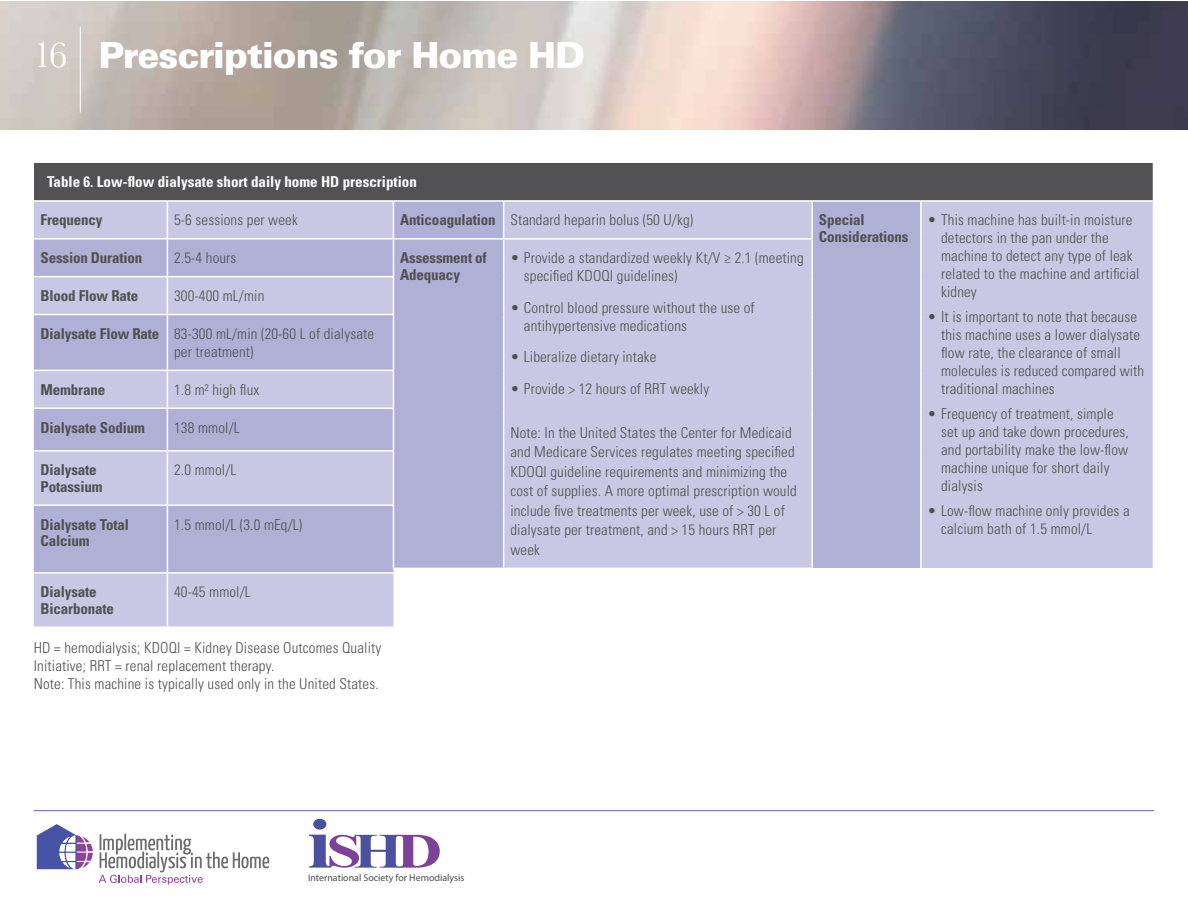
<style>
.page{position:relative;width:1188px;height:918px;background:#fff}
.page>*{position:absolute;margin:0;border:0;box-sizing:border-box;transform-origin:0 0}
.t1{font:900 36px "Univers LT Std";letter-spacing:-.03em;color:#fff}
.t2{font:300 condensed 15px/18px "Univers LT Std";letter-spacing:.01em;color:#505050}
.t3{font:700 condensed 15px/16.5px "Univers LT Std";letter-spacing:-.01em;color:#505050}
.t4{font:700 condensed 15px "Univers LT Std";color:#fff}
.t5{font:9.9px "Myriad Pro";color:#4d5051}
.s1{font-family:"Baskerville";font-weight:400;font-size:37.5px}
.s2{font-weight:700}
</style>
<div class="page">
<img style="left:0;top:1px;width:1188px;height:129px">
<hr style="left:80px;top:27px;width:1px;height:85px;background:#fff">
<hr style="left:34px;top:810px;width:1120px;height:1px;background:#5d69b2">
<div style="left:34px;top:163px;width:1120px;height:38px;background:#525254"></div>
<svg style="left:34px;top:202px;width:1119px;height:425px;fill:#c8c8e4"></svg>
<svg style="left:34px;top:202px;width:886px;height:371px;background:#bdbdde"></svg>
<hr style="left:1153px;top:163px;width:1px;height:37px;background:#fff">
<hr style="left:34px;top:200px;width:133px;height:2px;background:#fff">
<hr style="left:167px;top:200px;width:226px;height:2px;background:#fff">
<hr style="left:167px;top:202px;width:1px;height:36px;background:#fff">
<hr style="left:393px;top:200px;width:111px;height:2px;background:#fff">
<hr style="left:393px;top:202px;width:1px;height:36px;background:#fff">
<hr style="left:504px;top:200px;width:308px;height:2px;background:#fff">
<hr style="left:812px;top:200px;width:109px;height:2px;background:#fff">
<hr style="left:921px;top:200px;width:233px;height:2px;background:#fff">
<hr style="left:34px;top:238px;width:133px;height:2px;background:#fff">
<hr style="left:167px;top:238px;width:226px;height:2px;background:#fff">
<hr style="left:167px;top:240px;width:1px;height:36px;background:#fff">
<hr style="left:393px;top:238px;width:111px;height:2px;background:#fff">
<hr style="left:393px;top:240px;width:1px;height:36px;background:#fff">
<hr style="left:504px;top:238px;width:309px;height:2px;background:#fff">
<hr style="left:34px;top:276px;width:133px;height:1px;background:#fff">
<hr style="left:167px;top:276px;width:227px;height:1px;background:#fff">
<hr style="left:167px;top:277px;width:1px;height:37px;background:#fff">
<hr style="left:393px;top:277px;width:1px;height:37px;background:#fff">
<hr style="left:34px;top:314px;width:133px;height:1px;background:#fff">
<hr style="left:167px;top:314px;width:227px;height:1px;background:#fff">
<hr style="left:167px;top:315px;width:1px;height:55px;background:#fff">
<hr style="left:393px;top:315px;width:1px;height:55px;background:#fff">
<hr style="left:34px;top:370px;width:133px;height:1px;background:#fff">
<hr style="left:167px;top:370px;width:227px;height:1px;background:#fff">
<hr style="left:167px;top:371px;width:1px;height:36px;background:#fff">
<hr style="left:393px;top:371px;width:1px;height:36px;background:#fff">
<hr style="left:34px;top:407px;width:133px;height:2px;background:#fff">
<hr style="left:167px;top:407px;width:227px;height:2px;background:#fff">
<hr style="left:167px;top:409px;width:1px;height:41px;background:#fff">
<hr style="left:393px;top:409px;width:1px;height:41px;background:#fff">
<hr style="left:34px;top:450px;width:133px;height:2px;background:#fff">
<hr style="left:167px;top:450px;width:227px;height:2px;background:#fff">
<hr style="left:167px;top:452px;width:1px;height:52px;background:#fff">
<hr style="left:393px;top:452px;width:1px;height:52px;background:#fff">
<hr style="left:34px;top:504px;width:133px;height:2px;background:#fff">
<hr style="left:167px;top:504px;width:227px;height:2px;background:#fff">
<hr style="left:167px;top:506px;width:1px;height:62px;background:#fff">
<hr style="left:393px;top:506px;width:1px;height:62px;background:#fff">
<hr style="left:811px;top:202px;width:2px;height:36px;background:#fff">
<hr style="left:503px;top:202px;width:1px;height:36px;background:#fff">
<hr style="left:920px;top:202px;width:2px;height:37px;background:#fff">
<hr style="left:920px;top:239px;width:2px;height:38px;background:#fff">
<hr style="left:920px;top:277px;width:2px;height:38px;background:#fff">
<hr style="left:920px;top:315px;width:2px;height:55px;background:#fff">
<hr style="left:920px;top:370px;width:2px;height:38px;background:#fff">
<hr style="left:920px;top:408px;width:2px;height:43px;background:#fff">
<hr style="left:920px;top:451px;width:2px;height:54px;background:#fff">
<hr style="left:920px;top:505px;width:2px;height:63px;background:#fff">
<hr style="left:503px;top:240px;width:1px;height:37px;background:#fff">
<hr style="left:811px;top:240px;width:2px;height:37px;background:#fff">
<hr style="left:503px;top:277px;width:1px;height:38px;background:#fff">
<hr style="left:811px;top:277px;width:2px;height:38px;background:#fff">
<hr style="left:503px;top:315px;width:1px;height:55px;background:#fff">
<hr style="left:811px;top:315px;width:2px;height:55px;background:#fff">
<hr style="left:503px;top:370px;width:1px;height:38px;background:#fff">
<hr style="left:811px;top:370px;width:2px;height:38px;background:#fff">
<hr style="left:503px;top:408px;width:1px;height:43px;background:#fff">
<hr style="left:811px;top:408px;width:2px;height:43px;background:#fff">
<hr style="left:503px;top:451px;width:1px;height:54px;background:#fff">
<hr style="left:811px;top:451px;width:2px;height:54px;background:#fff">
<hr style="left:503px;top:505px;width:1px;height:63px;background:#fff">
<hr style="left:811px;top:505px;width:2px;height:63px;background:#fff">
<hr style="left:503px;top:573px;width:1px;height:54px;background:#fff">
<hr style="left:34px;top:572px;width:133px;height:2px;background:#fff">
<hr style="left:167px;top:572px;width:226px;height:2px;background:#fff">
<hr style="left:167px;top:574px;width:1px;height:53px;background:#fff">
<hr style="left:393px;top:568px;width:111px;height:1px;background:#fff">
<hr style="left:504px;top:568px;width:309px;height:1px;background:#fff">
<div style="left:809px;top:568px;width:357px;height:110px;background:#fff"></div>
<svg style="left:99px;top:834px;width:170px;height:51px"></svg>
<svg style="left:37px;top:824px;width:56px;height:45px"></svg>
<svg style="left:309px;top:819px;width:131px;height:65px"></svg>
<h1 class="t1" style="left:33px;top:32px;width:554px"><span class="s1">16</span> Prescriptions for Home HD</h1>
<p class="t4" style="left:47px;top:173px;width:371px">Table 6. Low-flow dialysate short daily home HD prescription</p>
<p class="t3" style="left:40px;top:212px;width:64px">Frequency</p>
<p class="t2" style="left:174px;top:211px;width:125px">5-6 sessions per week</p>
<p class="t2" style="left:400px;top:211px;width:295px"><span class="s2">Anticoagulation</span> Standard heparin bolus (50 U/kg)</p>
<p class="t3" style="left:819px;top:212px;width:91px">Special<br>Considerations</p>
<p class="t2" style="left:941px;top:211px;width:200px;text-indent:-14px">• This machine has built-in moisture detectors in the pan under the machine to detect any type of leak related to the machine and artificial kidney</p>
<p class="t2" style="left:941px;top:308px;width:205px;text-indent:-14px">• It is important to note that because this machine uses a lower dialysate flow rate, the clearance of small molecules is reduced compared with traditional machines</p>
<p class="t2" style="left:941px;top:405px;width:189px;text-indent:-14px">• Frequency of treatment, simple set up and take down procedures, and portability make the low-flow machine unique for short daily dialysis</p>
<p class="t2" style="left:941px;top:501px;width:190px;text-indent:-14px">• Low-flow machine only provides a calcium bath of 1.5 mmol/L</p>
<p class="t3" style="left:40px;top:250px;width:103px">Session Duration</p>
<p class="t2" style="left:174px;top:249px;width:64px">2.5-4 hours</p>
<p class="t3" style="left:400px;top:250px;width:88px">Assessment of<br>Adequacy</p>
<p class="t2" style="left:524px;top:249px;width:281px;text-indent:-14px">• Provide a standardized weekly Kt/V ≥ 2.1 (meeting specified KDOQI guidelines)</p>
<p class="t2" style="left:524px;top:298px;width:232px;text-indent:-14px">• Control blood pressure without the use of antihypertensive medications</p>
<p class="t2" style="left:510px;top:348px;width:148px">• Liberalize dietary intake</p>
<p class="t2" style="left:510px;top:379px;width:200px">• Provide &gt; 12 hours of RRT weekly</p>
<p class="t2" style="left:510px;top:423px;width:288px;line-height:19.5px">Note: In the United States the Center for Medicaid and Medicare Services regulates meeting specified KDOQI guideline requirements and minimizing the cost of supplies. A more optimal prescription would include five treatments per week, use of &gt; 30 L of dialysate per treatment, and &gt; 15 hours RRT per week</p>
<p class="t3" style="left:41px;top:287px;width:99px">Blood Flow Rate</p>
<p class="t2" style="left:174px;top:287px;width:92px">300-400 mL/min</p>
<p class="t2" style="left:174px;top:325px;width:201px;text-indent:-134px"><span class="s2">Dialysate Flow Rate</span> 83-300 mL/min (20-60 L of dialysate per treatment)</p>
<p class="t3" style="left:41px;top:381px;width:66px">Membrane</p>
<p class="t2" style="left:174px;top:380px;width:87px">1.8 m² high flux</p>
<p class="t3" style="left:41px;top:419px;width:106px">Dialysate Sodium</p>
<p class="t2" style="left:174px;top:418px;width:67px">138 mmol/L</p>
<p class="t3" style="left:41px;top:462px;width:64px">Dialysate<br>Potassium</p>
<p class="t2" style="left:174px;top:461px;width:64px">2.0 mmol/L</p>
<p class="t3" style="left:41px;top:516px;width:90px">Dialysate Total<br>Calcium</p>
<p class="t2" style="left:174px;top:515px;width:130px">1.5 mmol/L (3.0 mEq/L)</p>
<p class="t3" style="left:41px;top:584px;width:75px">Dialysate<br>Bicarbonate</p>
<p class="t2" style="left:174px;top:583px;width:78px">40-45 mmol/L</p>
<p class="t2" style="left:34px;top:638px;width:349px">HD = hemodialysis; KDOQI = Kidney Disease Outcomes Quality<br>Initiative; RRT = renal replacement therapy.<br>Note: This machine is typically used only in the United States.</p>
<p class="t5" style="left:308px;top:871px;width:158px">International Society for Hemodialysis</p>
</div>
